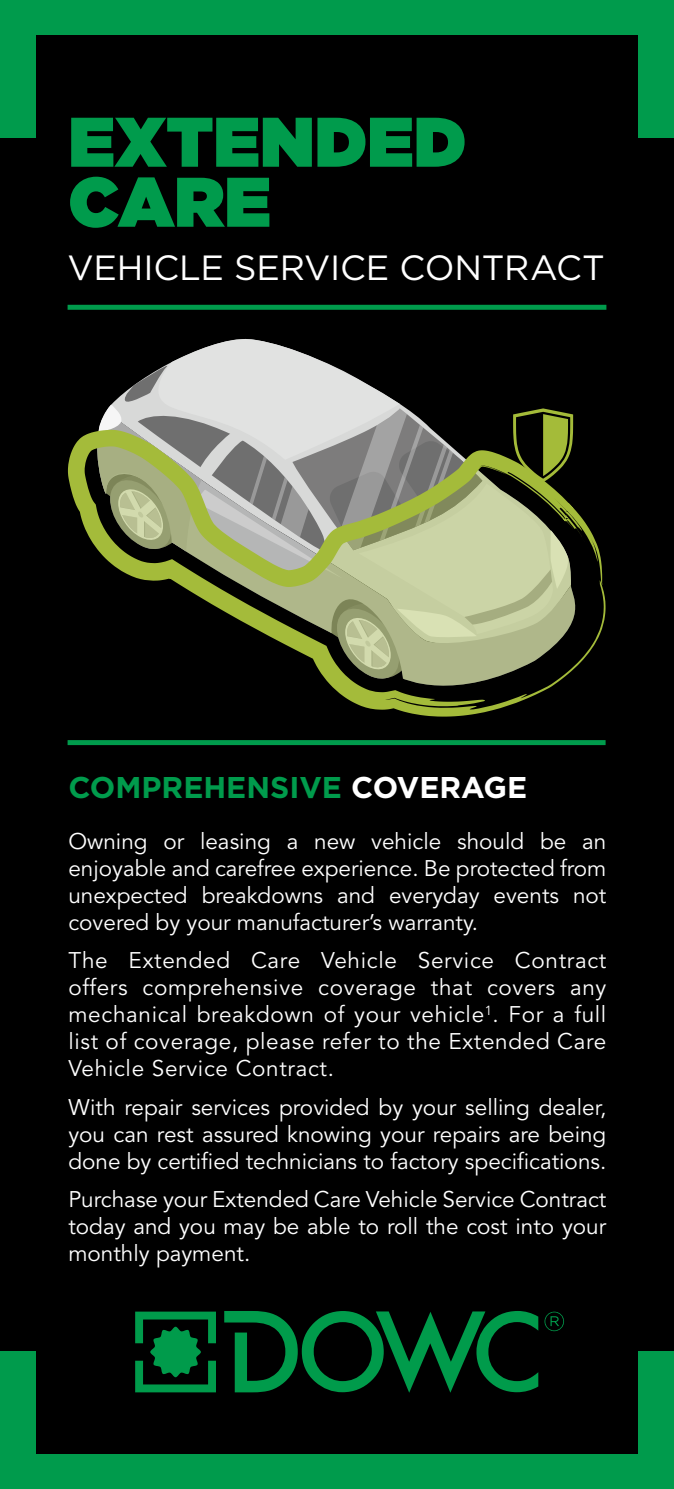
<style>
.page{position:relative;width:674px;height:1489px;background:#fff}
.page>*{position:absolute;margin:0;border:0;box-sizing:border-box;transform-origin:0 0}
.t1{font:900 70px/60px "Gotham";color:#009b4c}
.t2{font:35px "Gotham";letter-spacing:-.005em;color:#fff}
.t3{font:700 30px "Gotham";color:#009b4c}
.t4{font:22.5px/27px "Avenir LT Std";color:#fff;text-align:justify}
.s1{color:#fff}
</style>
<div class="page">
<div style="left:0;top:0;width:673px;height:1489px;background:#000"></div>
<svg style="left:135px;top:1311px;width:81px;height:81px"></svg>
<svg style="left:544px;top:1311px;width:19px;height:20px"></svg>
<svg style="left:224px;top:1311px;width:314px;height:81px"></svg>
<div style="left:68px;top:305px;width:538px;height:5px;background:#009b4c"></div>
<div style="left:68px;top:740px;width:537px;height:5px;background:#009b4c"></div>
<div style="left:0;top:1454px;width:673px;height:35px;background:#009b4c"></div>
<div style="left:0;top:1352px;width:36px;height:137px;background:#009b4c"></div>
<div style="left:638px;top:1352px;width:35px;height:137px;background:#009b4c"></div>
<div style="left:0;top:0;width:673px;height:35px;background:#009b4c"></div>
<div style="left:638px;top:0;width:35px;height:137px;background:#009b4c"></div>
<div style="left:0;top:0;width:36px;height:137px;background:#009b4c"></div>
<svg style="left:68px;top:430px;width:537px;height:286px"></svg>
<svg style="left:86px;top:338px;width:486px;height:346px"></svg>
<p class="t1" style="left:68px;top:111px;width:399px">EXTENDED<br>CARE</p>
<p class="t2" style="left:68px;top:245px;width:538px">VEHICLE SERVICE CONTRACT</p>
<p class="t3" style="left:68px;top:770px;width:460px">COMPREHENSIVE <span class="s1">COVERAGE</span></p>
<p class="t4" style="left:68px;top:828px;width:539px">Owning or leasing a new vehicle should be an enjoyable and carefree experience. Be protected from unexpected breakdowns and everyday events not covered by your manufacturer’s warranty.</p>
<p class="t4" style="left:68px;top:948px;width:539px">The Extended Care Vehicle Service Contract offers comprehensive coverage that covers any mechanical breakdown of your vehicle<sup>1</sup>. For a full list of coverage, please refer to the Extended Care Vehicle Service Contract.</p>
<p class="t4" style="left:68px;top:1094px;width:539px">With repair services provided by your selling dealer, you can rest assured knowing your repairs are being done by certified technicians to factory specifications.</p>
<p class="t4" style="left:68px;top:1186px;width:539px">Purchase your Extended Care Vehicle Service Contract today and you may be able to roll the cost into your monthly payment.</p>
</div>
